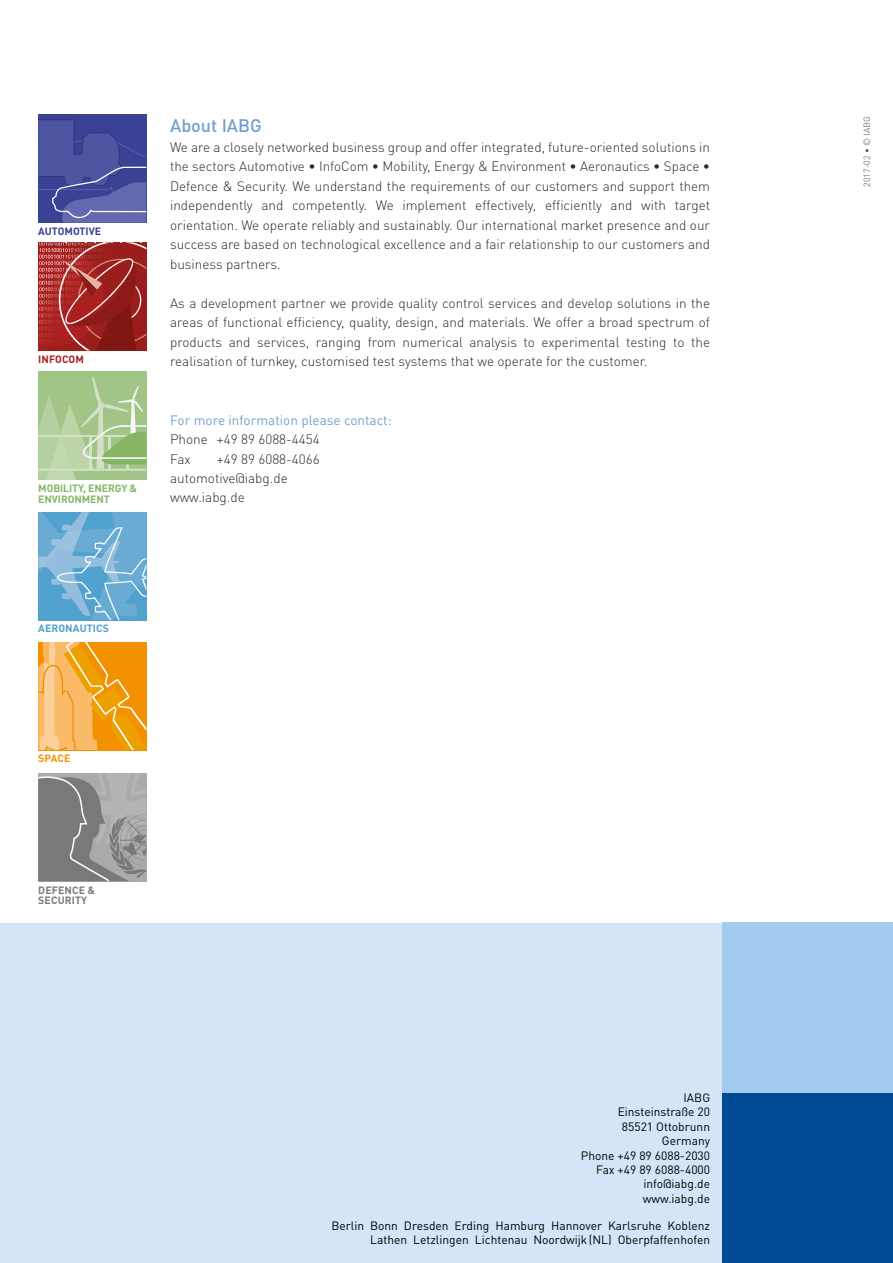
<style>
.page{position:relative;width:893px;height:1263px;background:#fff}
.page>*{position:absolute;margin:0;border:0;box-sizing:border-box;transform-origin:0 0}
.t1{font:500 18px "DINOT";color:#74a0ce}
.t2{font:300 13.5px/19.5px "DINOT";color:#282827;text-align:justify}
.t3{font:13.5px "DINOT";color:#74a0ce}
.t4{font:12px/14.4px "DINOT";color:#000;text-align:right}
.t5{font:700 10.5px/10.5px "DINOT";letter-spacing:-.01em;color:#86b666}
.t6{font:700 10.5px/10.5px "DINOT";letter-spacing:.01em;color:#787978}
.t7{font:700 10.5px "DINOT";letter-spacing:.01em;color:#51a2ce}
.t8{font:700 10.5px "DINOT";color:#3a4295}
.t9{font:700 10.5px "DINOT";letter-spacing:.005em;color:#aa2020}
.t10{font:700 10.5px "DINOT";letter-spacing:.005em;color:#f39100}
.t11{font:300 9px "DINOT";color:#565656}
.s1{font-weight:400}
</style>
<div class="page">
<div style="left:0;top:923px;width:893px;height:340px;background:#d3e5f7"></div>
<div style="left:723px;top:923px;width:170px;height:170px;background:#a2cbee"></div>
<div style="left:723px;top:1093px;width:170px;height:170px;background:#004a93"></div>
<svg style="left:38px;top:773px;width:108px;height:108px;background:#8f9090"></svg>
<svg style="left:38px;top:642px;width:108px;height:108px;background:#f5aa38"></svg>
<svg style="left:38px;top:512px;width:108px;height:108px;background:#70afd5"></svg>
<div style="left:38px;top:372px;width:108px;height:108px;background:#a1c587"></div>
<svg style="left:38px;top:377px;width:108px;height:103px"></svg>
<svg style="left:38px;top:242px;width:109px;height:108px;background:#a5322f"></svg>
<svg style="left:38px;top:115px;width:108px;height:108px;background:#4c549f"></svg>
<p class="t8" style="left:38px;top:224px;width:64px">AUTOMOTIVE</p>
<p class="t9" style="left:38px;top:352px;width:47px">INFOCOM</p>
<p class="t5" style="left:38px;top:483px;width:100px">MOBILITY, ENERGY &amp;<br>ENVIRONMENT</p>
<h1 class="t1" style="left:170px;top:114px;width:93px">About IABG</h1>
<p class="t2" style="left:170px;top:137px;width:542px">We are a closely networked business group and offer integrated, future-oriented solutions in the sectors Automotive • InfoCom • Mobility, Energy &amp; Environment • Aeronautics • Space • Defence &amp; Security. We understand the requirements of our customers and support them independently and competently. We implement effectively, efficiently and with target orientation. We operate reliably and sustainably. Our international market presence and our success are based on technological excellence and a fair relationship to our customers and business partners.</p>
<p class="t2" style="left:170px;top:293px;width:542px">As a development partner we provide quality control services and develop solutions in the areas of functional efficiency, quality, design, and materials. We offer a broad spectrum of products and services, ranging from numerical analysis to experimental testing to the realisation of turnkey, customised test systems that we operate for the customer.</p>
<p class="t3" style="left:170px;top:411px;width:223px">For more information please contact:</p>
<p class="t2" style="left:170px;top:429px;width:151px">Phone +49 89 6088-4454<br>Fax</p>
<p class="t2" style="left:170px;top:449px;width:151px;text-align:left;text-indent:47px">+49 89 6088-4066 automotive@iabg.de www.iabg.de</p>
<p class="t7" style="left:38px;top:622px;width:72px">AERONAUTICS</p>
<p class="t10" style="left:38px;top:752px;width:34px">SPACE</p>
<p class="t6" style="left:38px;top:884px;width:58px">DEFENCE &amp;<br>SECURITY</p>
<p class="t4" style="left:581px;top:1090px;width:131px">IABG<br>Einsteinstraße 20<br>85521 Ottobrunn<br>Germany<br>Phone +49 89 6088-2030<br>Fax +49 89 6088-4000 info@iabg.de www.iabg.de</p>
<p class="t4" style="left:331px;top:1218px;width:380px">Berlin Bonn Dresden Erding Hamburg Hannover Karlsruhe Koblenz<br>Lathen Letzlingen Lichtenau Noordwijk(NL) Oberpfaffenhofen</p>
<p class="t11" style="left:861px;top:187px;width:73px;rotate:-90deg">2017-02 <span class="s1">•</span> © IABG</p>
</div>
